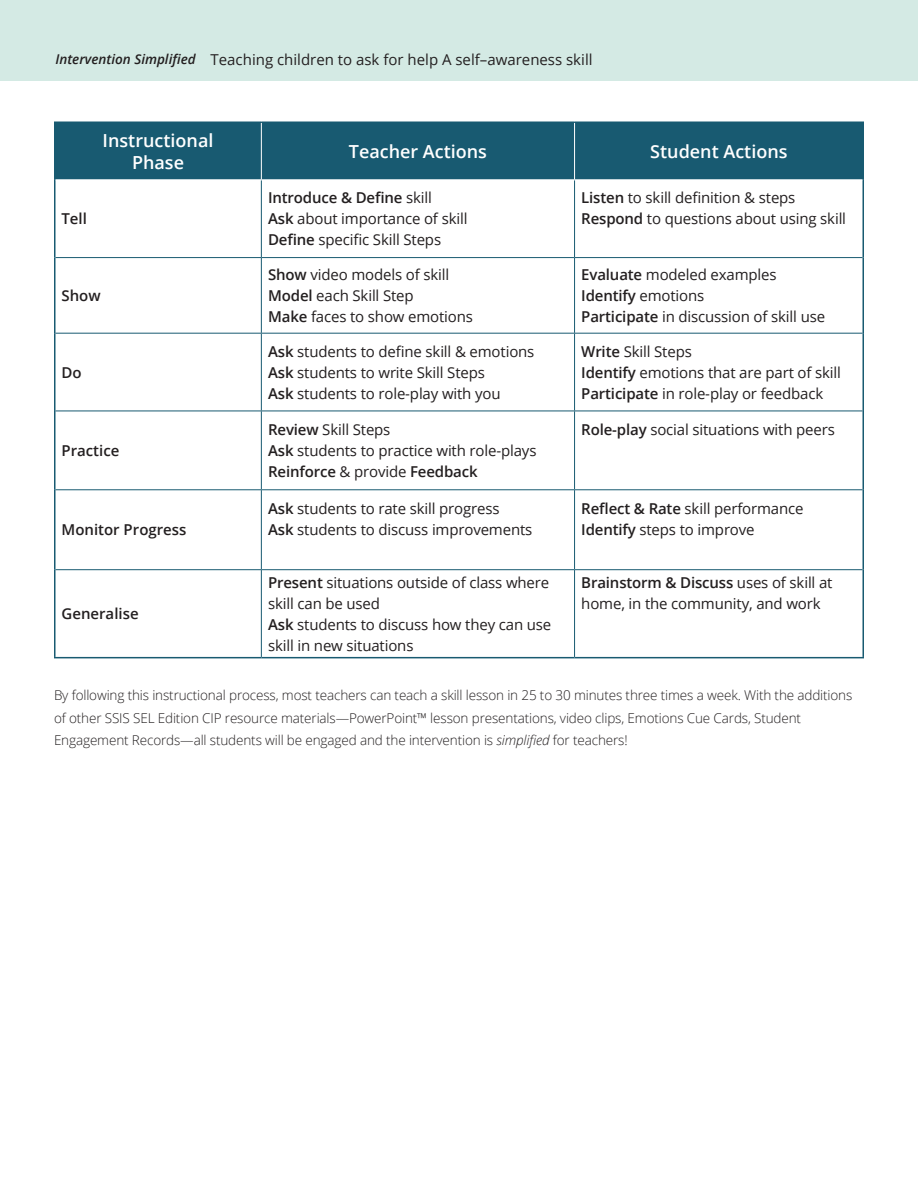
<style>
.page{position:relative;width:918px;height:1188px;background:#fff}
.page>*{position:absolute;margin:0;border:0;box-sizing:border-box;transform-origin:0 0}
.t1{font:600 18px/21.6px "Open Sans";color:#fff;text-align:center}
.t2{font:15px/21px "Open Sans";letter-spacing:-.01em;color:#231f20}
.t3{font:600 15px "Open Sans";color:#231f20}
.t4{font:300 13.5px/22.5px "Open Sans";letter-spacing:-.01em;color:#231f20}
.t5{font:italic 600 13.5px "Open Sans";color:#231f20}
.s1{font-weight:400}
.s2{font-weight:600}
.s3{font-style:italic}
</style>
<div class="page">
<div style="left:0;top:0;width:918px;height:81px;background:#d4eae4"></div>
<div style="left:56px;top:123px;width:806px;height:56px;background:#185a71"></div>
<hr style="left:54px;top:180px;width:2px;height:78px;background:#185a71">
<hr style="left:862px;top:180px;width:2px;height:78px;background:#185a71">
<hr style="left:54px;top:258px;width:2px;height:75px;background:#185a71">
<hr style="left:862px;top:258px;width:2px;height:75px;background:#185a71">
<hr style="left:54px;top:333px;width:2px;height:78px;background:#185a71">
<hr style="left:862px;top:333px;width:2px;height:78px;background:#185a71">
<hr style="left:54px;top:411px;width:2px;height:79px;background:#185a71">
<hr style="left:862px;top:411px;width:2px;height:79px;background:#185a71">
<hr style="left:54px;top:490px;width:2px;height:80px;background:#185a71">
<hr style="left:862px;top:490px;width:2px;height:80px;background:#185a71">
<hr style="left:54px;top:570px;width:2px;height:87px;background:#185a71">
<hr style="left:862px;top:570px;width:2px;height:87px;background:#185a71">
<hr style="left:54px;top:657px;width:207px;height:1px;background:#185a71">
<hr style="left:261px;top:657px;width:314px;height:1px;background:#185a71">
<hr style="left:575px;top:657px;width:289px;height:1px;background:#185a71">
<hr style="left:261px;top:180px;width:1px;height:77px;background:#185a71">
<hr style="left:574px;top:180px;width:1px;height:77px;background:#185a71">
<hr style="left:56px;top:257px;width:205px;height:1px;background:#185a71">
<hr style="left:261px;top:257px;width:314px;height:1px;background:#185a71">
<hr style="left:261px;top:258px;width:1px;height:75px;background:#185a71">
<hr style="left:575px;top:257px;width:288px;height:1px;background:#185a71">
<hr style="left:574px;top:258px;width:1px;height:75px;background:#185a71">
<hr style="left:56px;top:333px;width:205px;height:1px;background:#185a71">
<hr style="left:261px;top:333px;width:314px;height:1px;background:#185a71">
<hr style="left:261px;top:334px;width:1px;height:77px;background:#185a71">
<hr style="left:575px;top:333px;width:288px;height:1px;background:#185a71">
<hr style="left:574px;top:334px;width:1px;height:77px;background:#185a71">
<hr style="left:56px;top:411px;width:205px;height:1px;background:#185a71">
<hr style="left:261px;top:411px;width:314px;height:1px;background:#185a71">
<hr style="left:261px;top:411px;width:1px;height:78px;background:#185a71">
<hr style="left:575px;top:411px;width:288px;height:1px;background:#185a71">
<hr style="left:574px;top:411px;width:1px;height:78px;background:#185a71">
<hr style="left:56px;top:489px;width:205px;height:1px;background:#185a71">
<hr style="left:261px;top:489px;width:314px;height:1px;background:#185a71">
<hr style="left:261px;top:490px;width:1px;height:79px;background:#185a71">
<hr style="left:575px;top:489px;width:288px;height:1px;background:#185a71">
<hr style="left:574px;top:490px;width:1px;height:79px;background:#185a71">
<hr style="left:56px;top:569px;width:205px;height:1px;background:#185a71">
<hr style="left:261px;top:569px;width:314px;height:1px;background:#185a71">
<hr style="left:261px;top:570px;width:1px;height:87px;background:#185a71">
<hr style="left:575px;top:569px;width:288px;height:1px;background:#185a71">
<hr style="left:574px;top:570px;width:1px;height:87px;background:#185a71">
<hr style="left:54px;top:122px;width:207px;height:1px;background:#185a71">
<hr style="left:54px;top:123px;width:2px;height:57px;background:#185a71">
<hr style="left:261px;top:122px;width:314px;height:1px;background:#185a71">
<hr style="left:575px;top:122px;width:289px;height:1px;background:#185a71">
<hr style="left:862px;top:123px;width:2px;height:57px;background:#185a71">
<hr style="left:261px;top:123px;width:1px;height:56px;background:#fff">
<hr style="left:574px;top:123px;width:1px;height:56px;background:#fff">
<hr style="left:575px;top:179px;width:288px;height:1px;background:#fff">
<p class="t5" style="left:55px;top:50px;width:142px">Intervention Simplified</p>
<p class="t2" style="left:211px;top:49px;width:383px">Teaching children to ask for help A self–awareness skill</p>
<p class="t3" style="left:62px;top:209px;width:27px">Tell</p>
<p class="t1" style="left:103px;top:129px;width:112px">Instructional<br>Phase</p>
<p class="t1" style="left:349px;top:140px;width:140px">Teacher Actions</p>
<p class="t1" style="left:650px;top:140px;width:139px">Student Actions</p>
<p class="t3" style="left:268px;top:188px;width:165px">Introduce &amp; Define <span class="s1">skill</span></p>
<p class="t2" style="left:268px;top:208px;width:201px"><span class="s2">Ask</span> about importance of skill</p>
<p class="t2" style="left:268px;top:229px;width:175px"><span class="s2">Define</span> specific Skill Steps</p>
<p class="t2" style="left:581px;top:187px;width:216px"><span class="s2">Listen</span> to skill definition &amp; steps</p>
<p class="t2" style="left:581px;top:208px;width:266px"><span class="s2">Respond</span> to questions about using skill</p>
<p class="t3" style="left:62px;top:285px;width:41px">Show</p>
<p class="t3" style="left:62px;top:362px;width:22px">Do</p>
<p class="t3" style="left:62px;top:440px;width:59px">Practice</p>
<p class="t3" style="left:62px;top:520px;width:127px">Monitor Progress</p>
<p class="t3" style="left:62px;top:604px;width:79px">Generalise</p>
<p class="t2" style="left:268px;top:264px;width:183px"><span class="s2">Show</span> video models of skill</p>
<p class="t2" style="left:268px;top:285px;width:147px"><span class="s2">Model</span> each Skill Step</p>
<p class="t2" style="left:268px;top:306px;width:206px"><span class="s2">Make</span> faces to show emotions</p>
<p class="t2" style="left:268px;top:340px;width:268px"><span class="s2">Ask</span> students to define skill &amp; emotions</p>
<p class="t2" style="left:268px;top:361px;width:218px"><span class="s2">Ask</span> students to write Skill Steps</p>
<p class="t2" style="left:268px;top:382px;width:234px"><span class="s2">Ask</span> students to role-play with you</p>
<p class="t2" style="left:268px;top:419px;width:124px"><span class="s2">Review</span> Skill Steps</p>
<p class="t2" style="left:268px;top:440px;width:270px"><span class="s2">Ask</span> students to practice with role-plays</p>
<p class="t3" style="left:268px;top:461px;width:211px">Reinforce <span class="s1">&amp; provide</span> Feedback</p>
<p class="t2" style="left:268px;top:498px;width:233px"><span class="s2">Ask</span> students to rate skill progress</p>
<p class="t2" style="left:268px;top:519px;width:266px"><span class="s2">Ask</span> students to discuss improvements</p>
<p class="t2" style="left:268px;top:572px;width:283px"><span class="s2">Present</span> situations outside of class where skill can be used</p>
<p class="t2" style="left:268px;top:614px;width:285px"><span class="s2">Ask</span> students to discuss how they can use skill in new situations</p>
<p class="t2" style="left:581px;top:264px;width:197px"><span class="s2">Evaluate</span> modeled examples</p>
<p class="t3" style="left:581px;top:285px;width:125px">Identify <span class="s1">emotions</span></p>
<p class="t2" style="left:581px;top:306px;width:245px"><span class="s2">Participate</span> in discussion of skill use</p>
<p class="t2" style="left:581px;top:340px;width:112px"><span class="s2">Write</span> Skill Steps</p>
<p class="t2" style="left:581px;top:361px;width:261px"><span class="s2">Identify</span> emotions that are part of skill</p>
<p class="t2" style="left:581px;top:382px;width:243px"><span class="s2">Participate</span> in role-play or feedback</p>
<p class="t2" style="left:581px;top:419px;width:255px"><span class="s2">Role-play</span> social situations with peers</p>
<p class="t2" style="left:581px;top:498px;width:224px"><span class="s2">Reflect &amp; Rate</span> skill performance</p>
<p class="t2" style="left:581px;top:519px;width:175px"><span class="s2">Identify</span> steps to improve</p>
<p class="t2" style="left:581px;top:572px;width:253px"><span class="s2">Brainstorm &amp; Discuss</span> uses of skill at home, in the community, and work</p>
<p class="t4" style="left:54px;top:684px;width:800px">By following this instructional process, most teachers can teach a skill lesson in 25 to 30 minutes three times a week. With the additions of other SSIS SEL Edition CIP resource materials—PowerPoint™ lesson presentations, video clips, Emotions Cue Cards, Student<br>Engagement Records—all students will be engaged and the intervention is <span class="s3">simplified</span> for teachers!</p>
</div>
